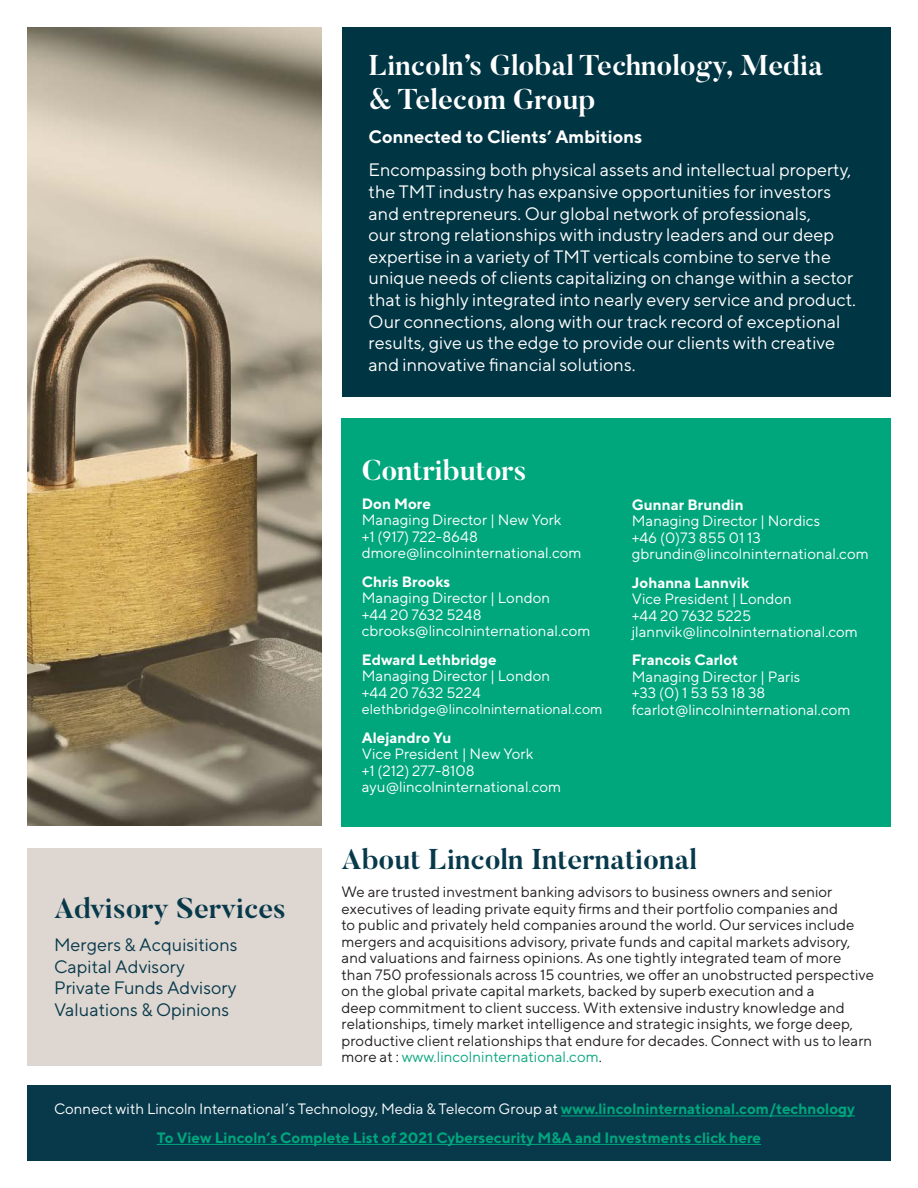
<style>
.page{position:relative;width:918px;height:1188px;background:#fff}
.page>*{position:absolute;margin:0;border:0;box-sizing:border-box;transform-origin:0 0}
.Butler_Blue_19pt{font:700 28.5px/34.2px "Butler";color:#fff}
.Butler_Blue_19pt-2{font:700 28.5px "Butler";color:#07394b}
.TT_Norms_12pt{font:18px/21.6px "TT Norms";color:#fff}
.TT_Norms_12pt-2{font:18px/21.6px "TT Norms";color:#07394b}
.TT_Norms_12pt-3{font:700 18px "TT Norms";color:#fff}
.Standard_TT_Norm_10p{font:15px/16.5px "TT Norms";color:#231f20}
.TT_Norms_10pt_White{font:15px/16.5px "TT Norms";color:#fff}
.Standard_TT_Norm_10p-2{font:15px "TT Norms";color:#fff}
.Standard_TT_Norm_10p-3{font:700 15px "TT Norms";color:#00a77d}
.TT_Norms_10pt_White-2{font:14.25px "TT Norms";color:#fff}
.s1{font-weight:700}
.s2{color:#0da780}
.s3{font-weight:700;color:#00a77d}
</style>
<div class="page">
<div style="left:27px;top:1086px;width:864px;height:75px;background:#07394b"></div>
<hr style="left:561px;top:1116px;width:294px;height:1px;background:#00a77d">
<hr style="left:157px;top:1144px;width:604px;height:1px;background:#00a77d">
<img style="left:27px;top:27px;width:295px;height:799px">
<div style="left:342px;top:27px;width:549px;height:371px;background:#003543"></div>
<div style="left:27px;top:848px;width:295px;height:218px;background:#ded6d0"></div>
<div style="left:332px;top:397px;width:582px;height:22px;background:#fff"></div>
<div style="left:342px;top:418px;width:549px;height:409px;background:#00a77d"></div>
<p class="Butler_Blue_19pt" style="left:369px;top:48px;width:456px">Lincoln’s Global Technology, Media &amp; Telecom Group</p>
<p class="TT_Norms_12pt-3" style="left:369px;top:125px;width:275px">Connected to Clients’ Ambitions</p>
<p class="TT_Norms_12pt" style="left:369px;top:159px;width:489px">Encompassing both physical assets and intellectual property, the TMT industry has expansive opportunities for investors and entrepreneurs. Our global network of professionals,<br>our strong relationships with industry leaders and our deep expertise in a variety of TMT verticals combine to serve the unique needs of clients capitalizing on change within a sector that is highly integrated into nearly every service and product.<br>Our connections, along with our track record of exceptional results, give us the edge to provide our clients with creative and innovative financial solutions.</p>
<p class="Butler_Blue_19pt-2" style="left:54px;top:890px;width:233px">Advisory Services</p>
<p class="TT_Norms_12pt-2" style="left:54px;top:934px;width:185px">Mergers &amp; Acquisitions<br>Capital Advisory<br>Private Funds Advisory<br>Valuations &amp; Opinions</p>
<p class="Butler_Blue_19pt" style="left:362px;top:454px;width:166px">Contributors</p>
<p class="TT_Norms_10pt_White" style="left:362px;top:495px;width:221px"><span class="s1">Don More<br></span>Managing Director | New York<br>+1 (917) 722-8648 dmore@lincolninternational.com</p>
<p class="TT_Norms_10pt_White" style="left:362px;top:573px;width:230px"><span class="s1">Chris Brooks<br></span>Managing Director | London<br>+44 20 7632 5248 cbrooks@lincolninternational.com</p>
<p class="TT_Norms_10pt_White" style="left:362px;top:651px;width:190px"><span class="s1">Edward Lethbridge<br></span>Managing Director | London +44 20 7632 5224</p>
<p class="TT_Norms_10pt_White-2" style="left:362px;top:701px;width:242px">elethbridge@lincolninternational.com</p>
<p class="TT_Norms_10pt_White" style="left:362px;top:729px;width:201px"><span class="s1">Alejandro Yu<br></span>Vice President | New York<br>+1 (212) 277-8108 ayu@lincolninternational.com</p>
<p class="TT_Norms_10pt_White" style="left:632px;top:496px;width:238px"><span class="s1">Gunnar Brundin<br></span>Managing Director | Nordics<br>+46 (0)73 855 01 13 gbrundin@lincolninternational.com</p>
<p class="TT_Norms_10pt_White" style="left:632px;top:574px;width:228px"><span class="s1">Johanna Lannvik<br></span>Vice President | London<br>+44 20 7632 5225 jlannvik@lincolninternational.com</p>
<p class="TT_Norms_10pt_White" style="left:632px;top:652px;width:220px"><span class="s1">Francois Carlot<br></span>Managing Director | Paris<br>+33 (0) 1 53 53 18 38 fcarlot@lincolninternational.com</p>
<p class="Butler_Blue_19pt-2" style="left:342px;top:841px;width:357px">About Lincoln International</p>
<p class="Standard_TT_Norm_10p" style="left:342px;top:884px;width:534px">We are trusted investment banking advisors to business owners and senior executives of leading private equity firms and their portfolio companies and<br>to public and privately held companies around the world. Our services include mergers and acquisitions advisory, private funds and capital markets advisory, and valuations and fairness opinions. As one tightly integrated team of more than 750 professionals across 15 countries, we offer an unobstructed perspective on the global private capital markets, backed by superb execution and a<br>deep commitment to client success. With extensive industry knowledge and relationships, timely market intelligence and strategic insights, we forge deep, productive client relationships that endure for decades. Connect with us to learn more at : <span class="s2">www.lincolninternational.com</span>.</p>
<p class="Standard_TT_Norm_10p-2" style="left:54px;top:1100px;width:803px">Connect with Lincoln International’s Technology, Media &amp; Telecom Group at <span class="s3">www.lincolninternational.com/technology</span></p>
<p class="Standard_TT_Norm_10p-3" style="left:157px;top:1128px;width:606px">To View Lincoln’s Complete List of 2021 Cybersecurity M&amp;A and Investments click here</p>
</div>
